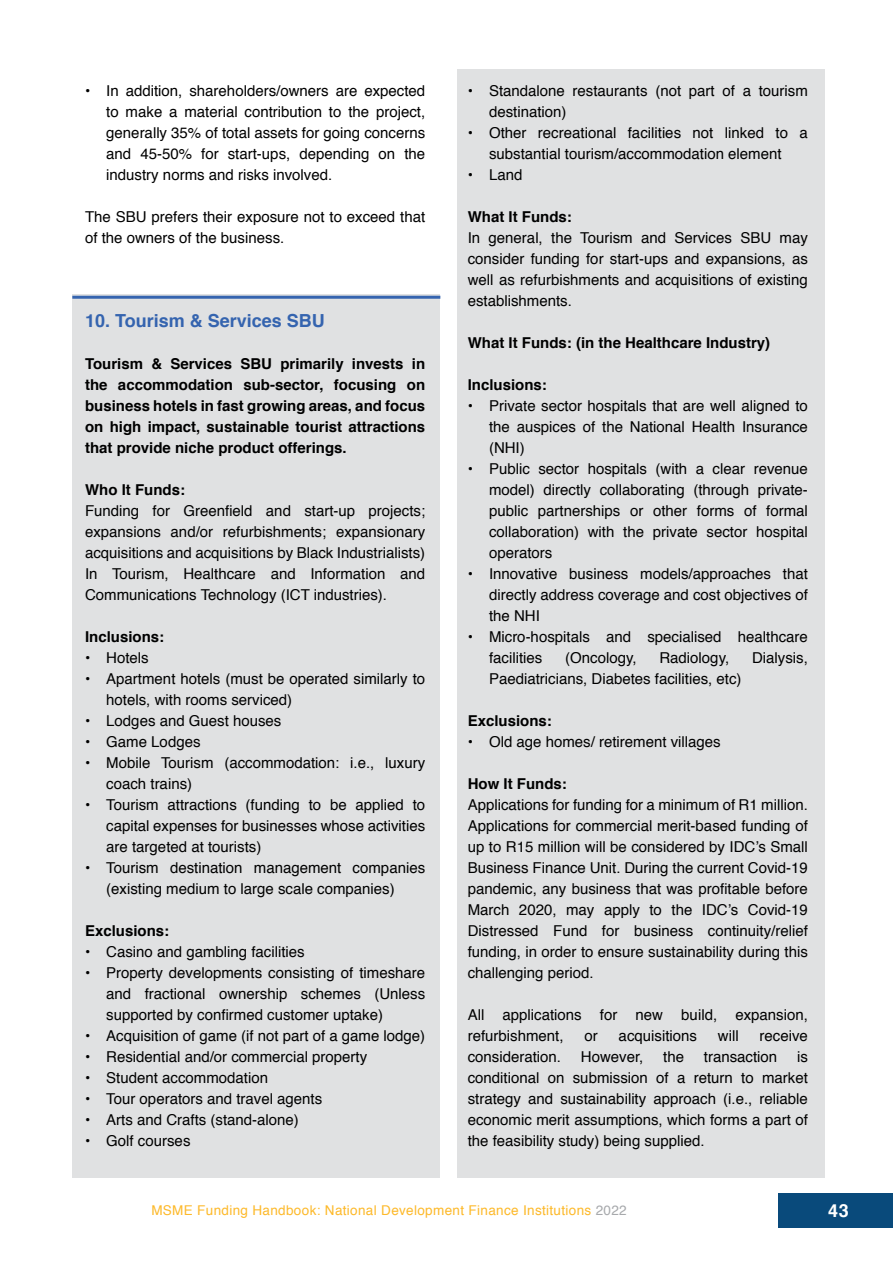
<style>
.page{position:relative;width:893px;height:1263px;background:#fff}
.page>*{position:absolute;margin:0;border:0;box-sizing:border-box;transform-origin:0 0}
.t1{font:700 18px "Helvetica";color:#3564af}
.t2{font:700 18px "Helvetica";color:#fff}
.t3{font:15px/21px "Helvetica";color:#000;text-align:justify}
.t4{font:700 15px/21px "Helvetica";color:#000;text-align:justify}
.t5{font:13.5px "Helvetica";letter-spacing:.025em;color:#fdb92a}
.s1{color:#a7a9ac}
</style>
<div class="page">
<div style="left:778px;top:1193px;width:115px;height:34px;background:#094a7b"></div>
<div style="left:73px;top:295px;width:367px;height:883px;background:#e0e1e2"></div>
<hr style="left:72px;top:296px;width:368px;height:3px;background:#3564af">
<div style="left:457px;top:70px;width:368px;height:1108px;background:#e0e1e2"></div>
<p class="t3" style="left:106px;top:81px;width:320px;text-indent:-21px">• In addition, shareholders/owners are expected to make a material contribution to the project, generally 35% of total assets for going concerns and 45-50% for start-ups, depending on the industry norms and risks involved.</p>
<p class="t3" style="left:85px;top:207px;width:342px">The SBU prefers their exposure not to exceed that of the owners of the business.</p>
<p class="t1" style="left:85px;top:306px;width:241px">10. Tourism &amp; Services SBU</p>
<p class="t4" style="left:85px;top:354px;width:342px">Tourism &amp; Services SBU primarily invests in the accommodation sub-sector, focusing on business hotels in fast growing areas, and focus on high impact, sustainable tourist attractions that provide niche product offerings.</p>
<p class="t4" style="left:85px;top:480px;width:101px">Who It Funds:</p>
<p class="t3" style="left:85px;top:501px;width:342px">Funding for Greenfield and start-up projects; expansions and/or refurbishments; expansionary acquisitions and acquisitions by Black Industrialists)<br>In Tourism, Healthcare and Information and Communications Technology (ICT industries).</p>
<p class="t4" style="left:85px;top:627px;width:81px">Inclusions:</p>
<p class="t3" style="left:85px;top:648px;width:65px">• Hotels</p>
<p class="t3" style="left:106px;top:669px;width:320px;text-indent:-21px">• Apartment hotels (must be operated similarly to hotels, with rooms serviced)</p>
<p class="t3" style="left:85px;top:711px;width:198px">• Lodges and Guest houses</p>
<p class="t3" style="left:85px;top:732px;width:117px">• Game Lodges</p>
<p class="t3" style="left:106px;top:753px;width:320px;text-indent:-21px">• Mobile Tourism (accommodation: i.e., luxury coach trains)</p>
<p class="t3" style="left:106px;top:795px;width:320px;text-indent:-21px">• Tourism attractions (funding to be applied to capital expenses for businesses whose activities are targeted at tourists)</p>
<p class="t3" style="left:106px;top:858px;width:320px;text-indent:-21px">• Tourism destination management companies (existing medium to large scale companies)</p>
<p class="t4" style="left:85px;top:921px;width:86px">Exclusions:</p>
<p class="t3" style="left:85px;top:942px;width:221px">• Casino and gambling facilities</p>
<p class="t3" style="left:106px;top:963px;width:320px;text-indent:-21px">• Property developments consisting of timeshare and fractional ownership schemes (Unless supported by confirmed customer uptake)</p>
<p class="t3" style="left:85px;top:1026px;width:342px">• Acquisition of game (if not part of a game lodge)</p>
<p class="t3" style="left:85px;top:1047px;width:284px">• Residential and/or commercial property</p>
<p class="t3" style="left:85px;top:1068px;width:184px">• Student accommodation</p>
<p class="t3" style="left:85px;top:1089px;width:239px">• Tour operators and travel agents</p>
<p class="t3" style="left:85px;top:1110px;width:215px">• Arts and Crafts (stand-alone)</p>
<p class="t3" style="left:85px;top:1131px;width:107px">• Golf courses</p>
<p class="t3" style="left:489px;top:81px;width:320px;text-indent:-21px">• Standalone restaurants (not part of a tourism destination)</p>
<p class="t3" style="left:468px;top:123px;width:342px;text-align:center">• Other recreational facilities not linked to a substantial tourism/accommodation element</p>
<p class="t3" style="left:468px;top:165px;width:56px">• Land</p>
<p class="t4" style="left:468px;top:207px;width:106px">What It Funds:</p>
<p class="t3" style="left:468px;top:228px;width:342px">In general, the Tourism and Services SBU may consider funding for start-ups and expansions, as well as refurbishments and acquisitions of existing establishments.</p>
<p class="t4" style="left:468px;top:333px;width:304px">What It Funds: (in the Healthcare Industry)</p>
<p class="t4" style="left:468px;top:375px;width:81px">Inclusions:</p>
<p class="t3" style="left:489px;top:396px;width:320px;text-indent:-21px">• Private sector hospitals that are well aligned to the auspices of the National Health Insurance (NHI)</p>
<p class="t3" style="left:489px;top:459px;width:320px;text-indent:-21px">• Public sector hospitals (with a clear revenue model) directly collaborating (through private&shy;public partnerships or other forms of formal collaboration) with the private sector hospital operators</p>
<p class="t3" style="left:489px;top:564px;width:320px;text-indent:-21px">• Innovative business models/approaches that directly address coverage and cost objectives of the NHI</p>
<p class="t3" style="left:489px;top:627px;width:320px;text-indent:-21px">• Micro-hospitals and specialised healthcare facilities</p>
<p class="t3" style="left:565px;top:648px;width:73px">(Oncology,</p>
<p class="t3" style="left:659px;top:648px;width:71px">Radiology,</p>
<p class="t3" style="left:752px;top:648px;width:57px">Dialysis,</p>
<p class="t3" style="left:489px;top:669px;width:254px">Paediatricians, Diabetes facilities, etc)</p>
<p class="t4" style="left:468px;top:711px;width:86px">Exclusions:</p>
<p class="t3" style="left:468px;top:732px;width:255px">• Old age homes/ retirement villages</p>
<p class="t4" style="left:468px;top:774px;width:101px">How It Funds:</p>
<p class="t3" style="left:468px;top:795px;width:342px">Applications for funding for a minimum of R1 million.<br>Applications for commercial merit-based funding of up to R15 million will be considered by IDC’s Small Business Finance Unit. During the current Covid-19 pandemic, any business that was profitable before March 2020, may apply to the IDC’s Covid-19<br>Distressed Fund for business continuity/relief funding, in order to ensure sustainability during this challenging period.</p>
<p class="t3" style="left:468px;top:1005px;width:342px">All applications for new build, expansion, refurbishment,</p>
<p class="t3" style="left:584px;top:1026px;width:15px">or</p>
<p class="t3" style="left:619px;top:1026px;width:80px">acquisitions</p>
<p class="t3" style="left:718px;top:1026px;width:22px">will</p>
<p class="t3" style="left:759px;top:1026px;width:50px">receive</p>
<p class="t3" style="left:468px;top:1047px;width:95px">consideration.</p>
<p class="t3" style="left:581px;top:1047px;width:64px">However,</p>
<p class="t3" style="left:663px;top:1047px;width:22px">the</p>
<p class="t3" style="left:704px;top:1047px;width:75px">transaction</p>
<p class="t3" style="left:468px;top:1047px;width:342px;text-indent:329px">is conditional on submission of a return to market strategy and sustainability approach (i.e., reliable economic merit assumptions, which forms a part of the feasibility study) being supplied.</p>
<p class="t5" style="left:151px;top:1200px;width:477px">MSME Funding Handbook: National Development Finance Institutions <span class="s1">2022</span></p>
<p class="t2" style="left:828px;top:1196px;width:22px">43</p>
</div>
